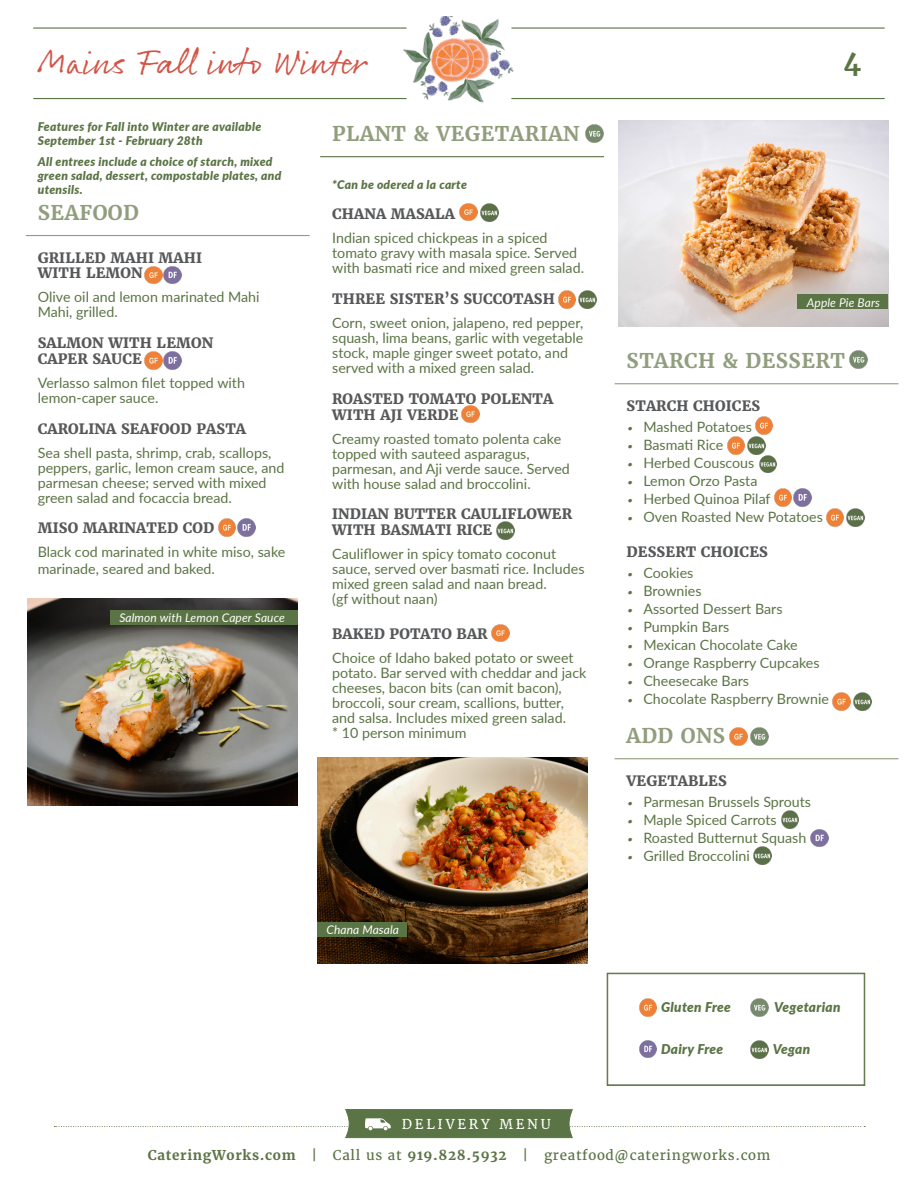
<style>
.page{position:relative;width:918px;height:1188px;background:#fff}
.page>*{position:absolute;margin:0;border:0;box-sizing:border-box;transform-origin:0 0}
.Menu_Name_-_NEW{font:36px "Rollerscript Rough";letter-spacing:.03em;color:#d15446}
.t1{font:700 27px "Merriweather";color:#5b7445}
.Course_Name{font:700 20.25px "Merriweather";letter-spacing:.025em;color:#919e7e}
.Item_Title_with_Price{font:14.25px/15px "Lato";color:#5b7445}
.Item_Title_with_Price-2{font:800 14.25px/15.8px "Merriweather";letter-spacing:.01em;color:#57585a}
.Item_Description{font:14.25px/15px "Lato";color:#5b7445}
.t2{font:13.5px "Merriweather";letter-spacing:.05em;color:#5b7445}
.Item_Information__min_order__etc{font:italic 900 13.5px "Lato";letter-spacing:.025em;color:#5b7445}
.t3{font:13.5px "Merriweather";letter-spacing:.2em;color:#fff}
.Item_Information__min_order__etc-2{font:italic 900 12px/14.4px "Lato";letter-spacing:.025em;color:#5b7445}
.Photo_Captions{font:italic 12px "Lato";letter-spacing:.01em;color:#fff}
.s1{font-family:"Rollerscript Smooth";font-size:12px}
.s2{font-weight:700}
</style>
<div class="page">
<hr style="left:33px;top:27px;width:374px;height:2px;background:#5b7445">
<hr style="left:33px;top:98px;width:374px;height:1px;background:#5b7445">
<hr style="left:511px;top:27px;width:374px;height:2px;background:#5b7445">
<hr style="left:511px;top:98px;width:374px;height:1px;background:#5b7445">
<img style="left:403px;top:16px;width:112px;height:87px">
<svg style="left:54px;top:1109px;width:811px;height:29px"></svg>
<hr style="left:26px;top:235px;width:284px;height:1px;background:#919e7e">
<hr style="left:320px;top:156px;width:284px;height:1px;background:#5b7445">
<hr style="left:615px;top:383px;width:284px;height:1px;background:#919e7e">
<hr style="left:615px;top:758px;width:284px;height:1px;background:#919e7e">
<img style="left:318px;top:757px;width:270px;height:207px">
<div style="left:317px;top:922px;width:90px;height:15px;background:#5b7445"></div>
<img style="left:460px;top:203px;width:18px;height:18px">
<img style="left:585px;top:125px;width:18px;height:17px">
<img style="left:492px;top:624px;width:17px;height:18px">
<img style="left:755px;top:417px;width:18px;height:17px">
<img style="left:461px;top:405px;width:18px;height:18px">
<img style="left:558px;top:291px;width:18px;height:17px">
<img style="left:579px;top:291px;width:18px;height:17px">
<img style="left:833px;top:693px;width:18px;height:17px">
<img style="left:854px;top:693px;width:18px;height:17px">
<img style="left:730px;top:728px;width:17px;height:17px">
<img style="left:850px;top:351px;width:18px;height:17px">
<img style="left:145px;top:266px;width:17px;height:18px">
<img style="left:164px;top:266px;width:18px;height:18px">
<img style="left:144px;top:352px;width:37px;height:17px">
<img style="left:218px;top:519px;width:37px;height:17px">
<img style="left:480px;top:203px;width:18px;height:18px">
<img style="left:496px;top:522px;width:18px;height:17px">
<img style="left:751px;top:728px;width:18px;height:17px">
<img style="left:727px;top:437px;width:18px;height:17px">
<img style="left:748px;top:437px;width:18px;height:17px">
<img style="left:759px;top:455px;width:18px;height:18px">
<img style="left:774px;top:489px;width:18px;height:17px">
<img style="left:826px;top:509px;width:18px;height:17px">
<img style="left:847px;top:509px;width:18px;height:17px">
<img style="left:781px;top:811px;width:18px;height:17px">
<img style="left:754px;top:847px;width:18px;height:17px">
<img style="left:28px;top:599px;width:270px;height:206px">
<div style="left:111px;top:610px;width:187px;height:15px;background:#5b7445"></div>
<svg style="left:607px;top:973px;width:258px;height:113px"></svg>
<img style="left:639px;top:999px;width:18px;height:17px">
<img style="left:750px;top:1040px;width:18px;height:18px">
<img style="left:750px;top:999px;width:18px;height:17px">
<img style="left:639px;top:1040px;width:18px;height:18px">
<img style="left:619px;top:120px;width:270px;height:207px">
<div style="left:797px;top:294px;width:91px;height:15px;background:#5b7445"></div>
<img style="left:794px;top:489px;width:18px;height:17px">
<img style="left:810px;top:829px;width:18px;height:18px">
<p class="Menu_Name_-_NEW" style="left:38px;top:39px;width:330px">Mains Fall into Winter</p>
<p class="Item_Information__min_order__etc-2" style="left:38px;top:119px;width:225px">Features for Fall into Winter are available<br>September 1st - February 28th</p>
<p class="Item_Information__min_order__etc-2" style="left:38px;top:154px;width:245px">All entrees include a choice of starch, mixed green salad, dessert, compostable plates, and utensils.</p>
<p class="Course_Name" style="left:38px;top:200px;width:103px">SEAFOOD</p>
<p class="Item_Title_with_Price-2" style="left:38px;top:250px;width:166px">GRILLED MAHI MAHI<br>WITH LEMON</p>
<p class="Item_Title_with_Price" style="left:38px;top:289px;width:223px">Olive oil and lemon marinated Mahi<br>Mahi, grilled.</p>
<p class="Item_Title_with_Price-2" style="left:38px;top:335px;width:177px">SALMON WITH LEMON<br>CAPER SAUCE</p>
<p class="Item_Title_with_Price" style="left:38px;top:375px;width:209px">Verlasso salmon filet topped with lemon-caper sauce.</p>
<p class="Item_Title_with_Price-2" style="left:38px;top:421px;width:210px">CAROLINA SEAFOOD PASTA</p>
<p class="Item_Title_with_Price" style="left:38px;top:444px;width:248px">Sea shell pasta, shrimp, crab, scallops, peppers, garlic, lemon cream sauce, and parmesan cheese; served with mixed green salad and focaccia bread.</p>
<p class="Item_Title_with_Price-2" style="left:38px;top:520px;width:178px">MISO MARINATED COD</p>
<p class="Item_Title_with_Price" style="left:38px;top:544px;width:249px;line-height:16.2px">Black cod marinated in white miso, sake marinade, seared and baked.</p>
<p class="Photo_Captions" style="left:119px;top:610px;width:167px">Salmon with Lemon Caper Sauce</p>
<p class="Course_Name" style="left:332px;top:121px;width:249px">PLANT &amp; VEGETARIAN</p>
<p class="Item_Information__min_order__etc-2" style="left:332px;top:176px;width:136px">*Can be odered a la carte</p>
<p class="Item_Title_with_Price-2" style="left:332px;top:206px;width:124px">CHANA MASALA</p>
<p class="Item_Title_with_Price" style="left:332px;top:230px;width:253px">Indian spiced chickpeas in a spiced tomato gravy with masala spice. Served with basmati rice and mixed green salad.</p>
<p class="Item_Title_with_Price-2" style="left:332px;top:291px;width:224px">THREE SISTER’S SUCCOTASH</p>
<p class="Item_Title_with_Price" style="left:332px;top:315px;width:253px">Corn, sweet onion, jalapeno, red pepper, squash, lima beans, garlic with vegetable stock, maple ginger sweet potato, and served with a mixed green salad.</p>
<p class="Item_Title_with_Price-2" style="left:332px;top:391px;width:223px">ROASTED TOMATO POLENTA<br>WITH AJI VERDE</p>
<p class="Item_Title_with_Price" style="left:332px;top:430px;width:239px">Creamy roasted tomato polenta cake topped with sauteed asparagus, parmesan, and Aji verde sauce. Served with house salad and broccolini.</p>
<p class="Item_Title_with_Price-2" style="left:332px;top:506px;width:241px">INDIAN BUTTER CAULIFLOWER<br>WITH BASMATI RICE</p>
<p class="Item_Description" style="left:332px;top:546px;width:254px">Cauliflower in spicy tomato coconut sauce, served over basmati rice. Includes mixed green salad and naan bread.<br>(gf without naan)</p>
<p class="Item_Title_with_Price-2" style="left:332px;top:626px;width:157px">BAKED POTATO BAR</p>
<p class="Item_Title_with_Price" style="left:332px;top:650px;width:256px">Choice of Idaho baked potato or sweet potato. Bar served with cheddar and jack cheeses, bacon bits (can omit bacon), broccoli, sour cream, scallions, butter, and salsa. Includes mixed green salad.<br>* 10 person minimum</p>
<p class="Photo_Captions" style="left:326px;top:921px;width:74px">Chana Masala</p>
<h2 class="t1" style="left:844px;top:44px;width:19px">4</h2>
<p class="Photo_Captions" style="left:807px;top:294px;width:75px">Apple Pie Bars</p>
<p class="Course_Name" style="left:627px;top:348px;width:220px">STARCH &amp; DESSERT</p>
<p class="Item_Title_with_Price-2" style="left:627px;top:398px;width:135px">STARCH CHOICES</p>
<p class="Item_Title_with_Price" style="left:627px;top:419px;width:127px"><span class="s1">•</span> Mashed Potatoes</p>
<p class="Item_Title_with_Price" style="left:627px;top:437px;width:98px"><span class="s1">•</span> Basmati Rice</p>
<p class="Item_Title_with_Price" style="left:627px;top:455px;width:129px"><span class="s1">•</span> Herbed Couscous</p>
<p class="Item_Title_with_Price" style="left:627px;top:473px;width:132px"><span class="s1">•</span> Lemon Orzo Pasta</p>
<p class="Item_Title_with_Price" style="left:627px;top:491px;width:146px"><span class="s1">•</span> Herbed Quinoa Pilaf</p>
<p class="Item_Title_with_Price" style="left:627px;top:509px;width:198px"><span class="s1">•</span> Oven Roasted New Potatoes</p>
<p class="Item_Title_with_Price-2" style="left:627px;top:544px;width:143px">DESSERT CHOICES</p>
<p class="Item_Title_with_Price" style="left:627px;top:565px;width:68px"><span class="s1">•</span> Cookies</p>
<p class="Item_Title_with_Price" style="left:627px;top:583px;width:77px"><span class="s1">•</span> Brownies</p>
<p class="Item_Title_with_Price" style="left:627px;top:601px;width:157px"><span class="s1">•</span> Assorted Dessert Bars</p>
<p class="Item_Title_with_Price" style="left:627px;top:619px;width:104px"><span class="s1">•</span> Pumpkin Bars</p>
<p class="Item_Title_with_Price" style="left:627px;top:637px;width:173px"><span class="s1">•</span> Mexican Chocolate Cake</p>
<p class="Item_Title_with_Price" style="left:627px;top:655px;width:195px"><span class="s1">•</span> Orange Raspberry Cupcakes</p>
<p class="Item_Title_with_Price" style="left:627px;top:673px;width:124px"><span class="s1">•</span> Cheesecake Bars</p>
<p class="Item_Title_with_Price" style="left:627px;top:691px;width:204px"><span class="s1">•</span> Chocolate Raspberry Brownie</p>
<p class="Course_Name" style="left:627px;top:723px;width:100px">ADD ONS</p>
<p class="Item_Title_with_Price-2" style="left:627px;top:773px;width:102px">VEGETABLES</p>
<p class="Item_Title_with_Price" style="left:627px;top:794px;width:186px"><span class="s1">•</span> Parmesan Brussels Sprouts</p>
<p class="Item_Title_with_Price" style="left:627px;top:812px;width:152px"><span class="s1">•</span> Maple Spiced Carrots</p>
<p class="Item_Title_with_Price" style="left:627px;top:830px;width:181px"><span class="s1">•</span> Roasted Butternut Squash</p>
<p class="Item_Title_with_Price" style="left:627px;top:848px;width:125px"><span class="s1">•</span> Grilled Broccolini</p>
<p class="Item_Information__min_order__etc" style="left:661px;top:997px;width:71px">Gluten Free</p>
<p class="Item_Information__min_order__etc" style="left:774px;top:997px;width:68px">Vegetarian</p>
<p class="Item_Information__min_order__etc" style="left:661px;top:1039px;width:64px">Dairy Free</p>
<p class="Item_Information__min_order__etc" style="left:773px;top:1039px;width:39px">Vegan</p>
<p class="t3" style="left:402px;top:1116px;width:150px">DELIVERY MENU</p>
<p class="t2" style="left:148px;top:1147px;width:624px"><span class="s2">CateringWorks.com</span> | Call us at <span class="s2">919.828.5932</span> | greatfood@cateringworks.com</p>
</div>
